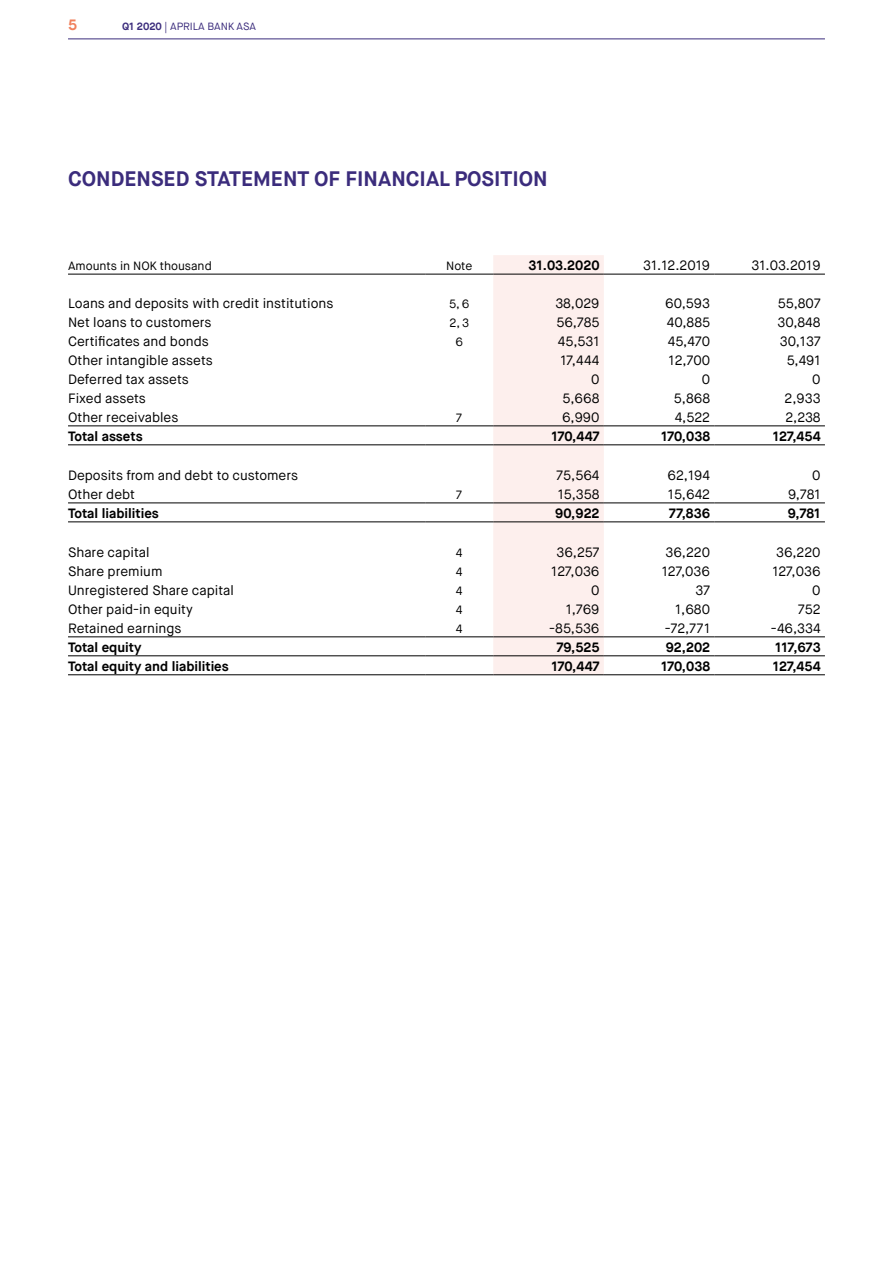
<style>
.page{position:relative;width:893px;height:1263px;background:#fff}
.page>*{position:absolute;margin:0;border:0;box-sizing:border-box;transform-origin:0 0}
.t1{font:700 21px "Maison Neue";color:#3b2c7c}
.t2{font:700 15px "Maison Neue";color:#f0815d}
.t3{font:13.5px "Maison Neue";color:#000}
.t4{font:700 13.5px "Maison Neue";color:#000}
.t5{font:12px "Maison Neue";color:#000}
.t6{font:10.5px "Maison Neue";color:#3b2c7c}
.s1{font-weight:700}
</style>
<div class="page">
<hr style="left:68px;top:39px;width:757px;height:1px;background:#3b2c7c">
<div style="left:493px;top:255px;width:111px;height:419px;background:#fdefed"></div>
<hr style="left:68px;top:655px;width:357px;height:1px;background:#000">
<hr style="left:425px;top:655px;width:68px;height:1px;background:#000">
<hr style="left:493px;top:655px;width:111px;height:1px;background:#000">
<hr style="left:68px;top:274px;width:357px;height:1px;background:#000">
<hr style="left:425px;top:274px;width:68px;height:1px;background:#000">
<hr style="left:493px;top:274px;width:111px;height:1px;background:#000">
<hr style="left:68px;top:637px;width:357px;height:1px;background:#000">
<hr style="left:425px;top:637px;width:68px;height:1px;background:#000">
<hr style="left:493px;top:637px;width:111px;height:1px;background:#000">
<hr style="left:68px;top:674px;width:357px;height:1px;background:#000">
<hr style="left:425px;top:674px;width:68px;height:1px;background:#000">
<hr style="left:493px;top:674px;width:111px;height:1px;background:#000">
<hr style="left:68px;top:503px;width:357px;height:1px;background:#000">
<hr style="left:425px;top:503px;width:68px;height:1px;background:#000">
<hr style="left:493px;top:503px;width:111px;height:1px;background:#000">
<hr style="left:68px;top:522px;width:357px;height:1px;background:#000">
<hr style="left:425px;top:522px;width:68px;height:1px;background:#000">
<hr style="left:493px;top:522px;width:111px;height:1px;background:#000">
<hr style="left:68px;top:426px;width:357px;height:1px;background:#000">
<hr style="left:425px;top:426px;width:68px;height:1px;background:#000">
<hr style="left:493px;top:426px;width:111px;height:1px;background:#000">
<hr style="left:68px;top:445px;width:357px;height:1px;background:#000">
<hr style="left:425px;top:445px;width:68px;height:1px;background:#000">
<hr style="left:493px;top:445px;width:111px;height:1px;background:#000">
<hr style="left:604px;top:674px;width:110px;height:1px;background:#000">
<hr style="left:714px;top:674px;width:111px;height:1px;background:#000">
<hr style="left:604px;top:637px;width:110px;height:1px;background:#000">
<hr style="left:714px;top:637px;width:111px;height:1px;background:#000">
<hr style="left:604px;top:655px;width:110px;height:1px;background:#000">
<hr style="left:714px;top:655px;width:111px;height:1px;background:#000">
<hr style="left:604px;top:426px;width:110px;height:1px;background:#000">
<hr style="left:714px;top:426px;width:111px;height:1px;background:#000">
<hr style="left:604px;top:445px;width:110px;height:1px;background:#000">
<hr style="left:714px;top:445px;width:111px;height:1px;background:#000">
<hr style="left:604px;top:503px;width:110px;height:1px;background:#000">
<hr style="left:714px;top:503px;width:111px;height:1px;background:#000">
<hr style="left:604px;top:522px;width:110px;height:1px;background:#000">
<hr style="left:714px;top:522px;width:111px;height:1px;background:#000">
<hr style="left:604px;top:274px;width:110px;height:1px;background:#000">
<hr style="left:714px;top:274px;width:111px;height:1px;background:#000">
<p class="t2" style="left:68px;top:15px;width:10px">5</p>
<p class="t6" style="left:122px;top:20px;width:135px"><span class="s1">Q1 2020</span> | APRILA BANK ASA</p>
<h1 class="t1" style="left:68px;top:166px;width:481px">CONDENSED STATEMENT OF FINANCIAL POSITION</h1>
<p class="t5" style="left:68px;top:258px;width:145px">Amounts in NOK thousand</p>
<p class="t5" style="left:446px;top:258px;width:28px">Note</p>
<p class="t4" style="left:528px;top:257px;width:73px">31.03.2020</p>
<p class="t3" style="left:643px;top:257px;width:68px">31.12.2019</p>
<p class="t3" style="left:752px;top:257px;width:71px">31.03.2019</p>
<p class="t3" style="left:68px;top:295px;width:267px">Loans and deposits with credit institutions</p>
<p class="t5" style="left:449px;top:296px;width:22px">5, 6</p>
<p class="t3" style="left:555px;top:295px;width:46px">38,029</p>
<p class="t3" style="left:665px;top:295px;width:46px">60,593</p>
<p class="t3" style="left:778px;top:295px;width:44px">55,807</p>
<p class="t3" style="left:68px;top:314px;width:145px">Net loans to customers</p>
<p class="t5" style="left:449px;top:315px;width:21px">2, 3</p>
<p class="t3" style="left:556px;top:314px;width:45px">56,785</p>
<p class="t3" style="left:667px;top:314px;width:45px">40,885</p>
<p class="t3" style="left:777px;top:314px;width:45px">30,848</p>
<p class="t3" style="left:68px;top:333px;width:142px">Certificates and bonds</p>
<p class="t5" style="left:455px;top:334px;width:9px">6</p>
<p class="t3" style="left:558px;top:333px;width:43px">45,531</p>
<p class="t3" style="left:668px;top:333px;width:44px">45,470</p>
<p class="t3" style="left:780px;top:333px;width:42px">30,137</p>
<p class="t3" style="left:68px;top:351px;width:146px">Other intangible assets</p>
<p class="t3" style="left:560px;top:351px;width:41px">17,444</p>
<p class="t3" style="left:669px;top:351px;width:43px">12,700</p>
<p class="t3" style="left:787px;top:351px;width:36px">5,491</p>
<p class="t3" style="left:68px;top:370px;width:122px">Deferred tax assets</p>
<p class="t3" style="left:591px;top:370px;width:10px">0</p>
<p class="t3" style="left:702px;top:370px;width:10px">0</p>
<p class="t3" style="left:812px;top:370px;width:10px">0</p>
<p class="t3" style="left:68px;top:389px;width:79px">Fixed assets</p>
<p class="t3" style="left:563px;top:389px;width:38px">5,668</p>
<p class="t3" style="left:674px;top:389px;width:38px">5,868</p>
<p class="t3" style="left:785px;top:389px;width:38px">2,933</p>
<p class="t3" style="left:68px;top:408px;width:112px">Other receivables</p>
<p class="t5" style="left:456px;top:410px;width:7px">7</p>
<p class="t3" style="left:562px;top:408px;width:39px">6,990</p>
<p class="t3" style="left:675px;top:408px;width:37px">4,522</p>
<p class="t3" style="left:785px;top:408px;width:37px">2,238</p>
<p class="t4" style="left:68px;top:427px;width:76px">Total assets</p>
<p class="t4" style="left:551px;top:427px;width:50px">170,447</p>
<p class="t4" style="left:661px;top:427px;width:51px">170,038</p>
<p class="t4" style="left:773px;top:427px;width:50px">127,454</p>
<p class="t3" style="left:68px;top:466px;width:232px">Deposits from and debt to customers</p>
<p class="t3" style="left:557px;top:466px;width:44px">75,564</p>
<p class="t3" style="left:668px;top:466px;width:44px">62,194</p>
<p class="t3" style="left:812px;top:466px;width:10px">0</p>
<p class="t3" style="left:68px;top:485px;width:69px">Other debt</p>
<p class="t5" style="left:456px;top:487px;width:7px">7</p>
<p class="t3" style="left:558px;top:485px;width:43px">15,358</p>
<p class="t3" style="left:668px;top:485px;width:44px">15,642</p>
<p class="t3" style="left:788px;top:485px;width:34px">9,781</p>
<p class="t4" style="left:68px;top:504px;width:92px">Total liabilities</p>
<p class="t4" style="left:555px;top:504px;width:46px">90,922</p>
<p class="t4" style="left:669px;top:504px;width:43px">77,836</p>
<p class="t4" style="left:788px;top:504px;width:34px">9,781</p>
<p class="t3" style="left:68px;top:543px;width:83px">Share capital</p>
<p class="t5" style="left:456px;top:545px;width:8px">4</p>
<p class="t3" style="left:556px;top:543px;width:45px">36,257</p>
<p class="t3" style="left:666px;top:543px;width:46px">36,220</p>
<p class="t3" style="left:776px;top:543px;width:46px">36,220</p>
<p class="t3" style="left:68px;top:562px;width:96px">Share premium</p>
<p class="t5" style="left:456px;top:564px;width:8px">4</p>
<p class="t3" style="left:551px;top:562px;width:50px">127,036</p>
<p class="t3" style="left:662px;top:562px;width:50px">127,036</p>
<p class="t3" style="left:772px;top:562px;width:50px">127,036</p>
<p class="t3" style="left:68px;top:581px;width:167px">Unregistered Share capital</p>
<p class="t5" style="left:456px;top:583px;width:8px">4</p>
<p class="t3" style="left:591px;top:581px;width:10px">0</p>
<p class="t3" style="left:695px;top:581px;width:16px">37</p>
<p class="t3" style="left:812px;top:581px;width:10px">0</p>
<p class="t3" style="left:68px;top:600px;width:126px">Other paid-in equity</p>
<p class="t5" style="left:456px;top:602px;width:8px">4</p>
<p class="t3" style="left:566px;top:600px;width:35px">1,769</p>
<p class="t3" style="left:675px;top:600px;width:37px">1,680</p>
<p class="t3" style="left:798px;top:600px;width:24px">752</p>
<p class="t3" style="left:68px;top:619px;width:115px">Retained earnings</p>
<p class="t5" style="left:456px;top:621px;width:8px">4</p>
<p class="t3" style="left:549px;top:619px;width:52px">-85,536</p>
<p class="t3" style="left:665px;top:619px;width:47px">-72,771</p>
<p class="t3" style="left:771px;top:619px;width:52px">-46,334</p>
<p class="t4" style="left:68px;top:638px;width:75px">Total equity</p>
<p class="t4" style="left:557px;top:638px;width:44px">79,525</p>
<p class="t4" style="left:666px;top:638px;width:46px">92,202</p>
<p class="t4" style="left:775px;top:638px;width:47px">117,673</p>
<p class="t4" style="left:68px;top:657px;width:162px">Total equity and liabilities</p>
<p class="t4" style="left:551px;top:657px;width:50px">170,447</p>
<p class="t4" style="left:661px;top:657px;width:51px">170,038</p>
<p class="t4" style="left:773px;top:657px;width:50px">127,454</p>
</div>
